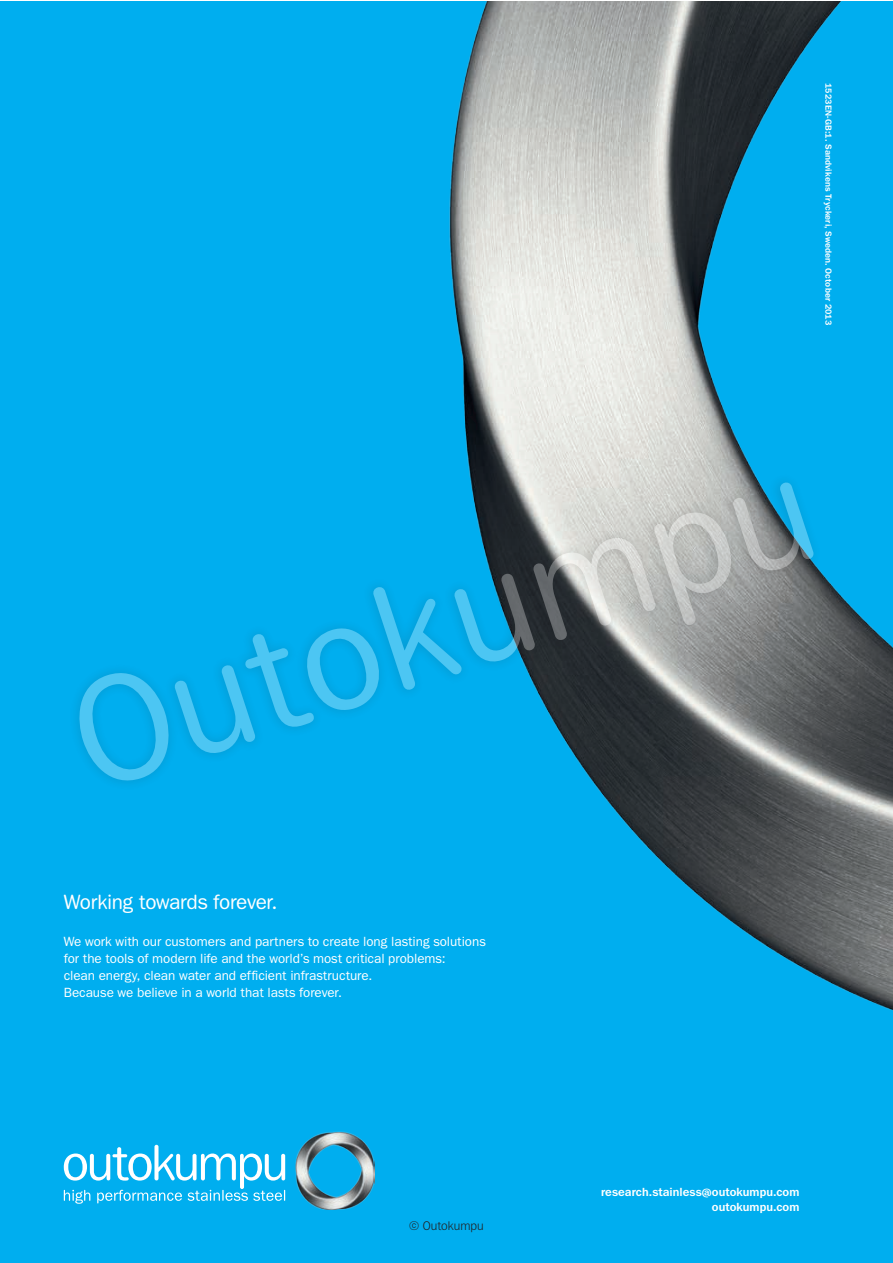
<style>
.page{position:relative;width:893px;height:1263px;background:#fff}
.page>*{position:absolute;margin:0;border:0;box-sizing:border-box;transform-origin:0 0}
.t1{font:21px "Tee Franklin Forever Rounded";letter-spacing:-.02em;color:#fff}
.t2{font:13.5px/17.2px "Tee Franklin Forever";color:#fff}
.t3{font:300 12.75px "Tee Franklin Forever";color:#231f20}
.t4{font:500 12px/14.2px "Tee Franklin Forever";letter-spacing:.005em;color:#fff;text-align:right}
.t5{font:500 9px "Tee Franklin Forever";letter-spacing:.015em;color:#fff}
</style>
<div class="page">
<div style="left:0;top:1px;width:892px;height:1262px;background:#00aeef"></div>
<img style="left:449px;top:1px;width:443px;height:1009px">
<img style="left:296px;top:1131px;width:78px;height:79px">
<svg style="left:64px;top:1145px;width:221px;height:59px"></svg>
<svg style="left:449px;top:440px;width:389px;height:390px"></svg>
<svg style="left:77px;top:482px;width:737px;height:306px"></svg>
<p class="t5" style="left:834px;top:83px;width:244px;rotate:90deg">1523EN-GB:1. Sandvikens Tryckeri, Sweden. October 2013</p>
<h1 class="t1" style="left:64px;top:889px;width:215px">Working towards forever.</h1>
<p class="t2" style="left:64px;top:932px;width:423px">We work with our customers and partners to create long lasting solutions for the tools of modern life and the world’s most critical problems:<br>clean energy, clean water and efficient infrastructure.<br>Because we believe in a world that lasts forever.</p>
<p class="t3" style="left:409px;top:1218px;width:76px">© Outokumpu</p>
<p class="t4" style="left:601px;top:1185px;width:200px">research.stainless@outokumpu.com outokumpu.com</p>
</div>
